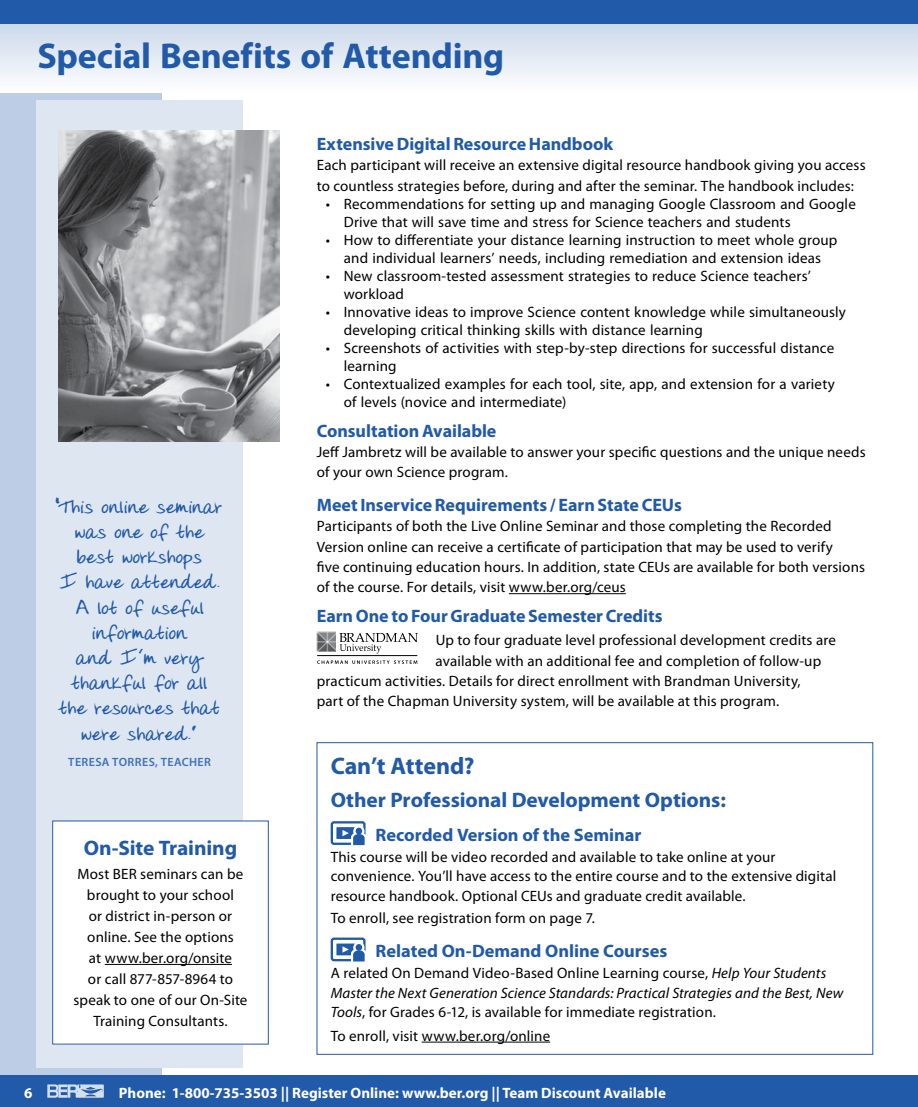
<style>
.page{position:relative;width:918px;height:1107px;background:#fff}
.page>*{position:absolute;margin:0;border:0;box-sizing:border-box;transform-origin:0 0}
.t1{font:700 36px "Myriad Pro";letter-spacing:-.005em;color:#215aa8}
.t2{font:700 24px "Myriad Pro";letter-spacing:-.005em;color:#215aa8}
.t3{font:700 21px/25.2px "Donnys Hand";letter-spacing:.005em;color:#215aa8;text-align:center}
.t4{font:700 21px "Myriad Pro";letter-spacing:-.005em;color:#215aa8}
.t5{font:700 18px "Myriad Pro";letter-spacing:-.005em;color:#215aa8}
.t6{font:15px/21px "Myriad Pro";letter-spacing:.01em;color:#000}
.t7{font:700 15px "Myriad Pro";color:#fff}
.t8{font:600 12px "Myriad Pro";letter-spacing:.035em;color:#4071b4}
.s1{font-style:italic}
</style>
<div class="page">
<div style="left:0;top:0;width:162px;height:1107px;background:#bccde5"></div>
<div style="left:0;top:1076px;width:918px;height:31px;background:#215aa8"></div>
<svg style="left:47px;top:1084px;width:57px;height:14px"></svg>
<svg style="left:0;top:24px;width:918px;height:68px"></svg>
<div style="left:0;top:0;width:918px;height:24px;background:#215aa8"></div>
<div style="left:36px;top:101px;width:207px;height:967px;background:#dee6f2"></div>
<div style="left:53px;top:821px;width:215px;height:223px;background:#fff"></div>
<hr style="left:105px;top:964px;width:127px;height:1px;background:#000">
<hr style="left:422px;top:1042px;width:128px;height:1px;background:#000">
<div style="left:331px;top:821px;width:35px;height:24px;border:2px solid #215aa8;border-radius:2px"></div>
<div style="left:336px;top:827px;width:19px;height:12px;background:#215aa8"></div>
<div style="left:355px;top:827px;width:8px;height:8px;background:#215aa8;border-radius:50%"></div>
<div style="left:354px;top:826px;width:10px;height:10px;border:2px solid #fff;border-radius:50%"></div>
<svg style="left:342px;top:830px;width:24px;height:16px"></svg>
<div style="left:331px;top:938px;width:35px;height:23px;border:2px solid #215aa8;border-radius:2px"></div>
<div style="left:336px;top:944px;width:19px;height:11px;background:#215aa8"></div>
<div style="left:354px;top:942px;width:10px;height:11px;border:1px solid #fff;border-radius:50%"></div>
<div style="left:354px;top:943px;width:10px;height:9px;border:2px solid #fff;border-radius:50%"></div>
<svg style="left:342px;top:946px;width:24px;height:16px"></svg>
<hr style="left:509px;top:593px;width:117px;height:1px;background:#000">
<svg style="left:339px;top:633px;width:79px;height:21px"></svg>
<svg style="left:317px;top:660px;width:100px;height:4px"></svg>
<img style="left:317px;top:631px;width:19px;height:20px">
<hr style="left:317px;top:655px;width:100px;height:1px;background:#000">
<img style="left:58px;top:131px;width:222px;height:310px">
<h1 class="t1" style="left:38px;top:32px;width:468px">Special Benefits of Attending</h1>
<p class="t5" style="left:317px;top:132px;width:298px">Extensive Digital Resource Handbook</p>
<p class="t6" style="left:317px;top:155px;width:550px;line-height:20.2px">Each participant will receive an extensive digital resource handbook giving you access to countless strategies before, during and after the seminar. The handbook includes:</p>
<p class="t6" style="left:344px;top:195px;width:514px;line-height:17.2px;text-indent:-18px">• Recommendations for setting up and managing Google Classroom and Google<br>Drive that will save time and stress for Science teachers and students</p>
<p class="t6" style="left:326px;top:231px;width:513px;line-height:17.2px;text-align:center">• How to differentiate your distance learning instruction to meet whole group and individual learners’ needs, including remediation and extension ideas</p>
<p class="t6" style="left:344px;top:267px;width:469px;line-height:17.2px;text-indent:-18px">• New classroom-tested assessment strategies to reduce Science teachers’ workload</p>
<p class="t6" style="left:344px;top:303px;width:504px;line-height:17.2px;text-indent:-18px">• Innovative ideas to improve Science content knowledge while simultaneously developing critical thinking skills with distance learning</p>
<p class="t6" style="left:344px;top:339px;width:492px;line-height:17.2px;text-indent:-18px">• Screenshots of activities with step-by-step directions for successful distance learning</p>
<p class="t6" style="left:344px;top:375px;width:493px;line-height:17.2px;text-indent:-18px">• Contextualized examples for each tool, site, app, and extension for a variety of levels (novice and intermediate)</p>
<p class="t5" style="left:317px;top:419px;width:181px">Consultation Available</p>
<p class="t6" style="left:317px;top:441px;width:550px;line-height:20.2px">Jeff Jambretz will be available to answer your specific questions and the unique needs of your own Science program.</p>
<h3 class="t3" style="left:56px;top:495px;width:167px">“This online seminar was one of the best workshops<br>I have attended.<br>A lot of useful information<br>and I’m very thankful for all the resources that were shared.”</h3>
<p class="t8" style="left:68px;top:754px;width:144px">TERESA TORRES, TEACHER</p>
<h2 class="t2" style="left:331px;top:751px;width:145px">Can’t Attend?</h2>
<h3 class="t4" style="left:331px;top:786px;width:397px">Other Professional Development Options:</h3>
<p class="t5" style="left:376px;top:823px;width:267px">Recorded Version of the Seminar</p>
<p class="t6" style="left:331px;top:847px;width:507px;line-height:19.5px">This course will be video recorded and available to take online at your convenience. You’ll have access to the entire course and to the extensive digital resource handbook. Optional CEUs and graduate credit available.</p>
<p class="t6" style="left:331px;top:908px;width:266px">To enroll, see registration form on page 7.</p>
<p class="t5" style="left:376px;top:940px;width:293px">Related On-Demand Online Courses</p>
<p class="t6" style="left:331px;top:963px;width:514px;line-height:19.5px">A related On Demand Video-Based Online Learning course, <span class="s1">Help Your Students<br>Master the Next Generation Science Standards: Practical Strategies and the Best, New<br>Tools</span>, for Grades 6-12, is available for immediate registration.</p>
<p class="t6" style="left:331px;top:1025px;width:221px">To enroll, visit www.ber.org/online</p>
<p class="t5" style="left:317px;top:493px;width:367px">Meet Inservice Requirements / Earn State CEUs</p>
<p class="t6" style="left:317px;top:516px;width:550px;line-height:20.2px">Participants of both the Live Online Seminar and those completing the Recorded Version online can receive a certificate of participation that may be used to verify<br>five continuing education hours. In addition, state CEUs are available for both versions of the course. For details, visit www.ber.org/ceus</p>
<p class="t5" style="left:317px;top:604px;width:347px">Earn One to Four Graduate Semester Credits</p>
<p class="t6" style="left:436px;top:630px;width:402px">Up to four graduate level professional development credits are</p>
<p class="t6" style="left:436px;top:650px;width:387px">available with an additional fee and completion of follow‑up</p>
<p class="t6" style="left:317px;top:670px;width:485px">practicum activities. Details for direct enrollment with Brandman University,</p>
<p class="t6" style="left:317px;top:690px;width:464px">part of the Chapman University system, will be available at this program.</p>
<h3 class="t4" style="left:84px;top:834px;width:155px">On‑Site Training</h3>
<p class="t6" style="left:74px;top:863px;width:175px;text-align:center">Most BER seminars can be brought to your school<br>or district in-person or online. See the options<br>at www.ber.org/onsite<br>or call 877‑857‑8964 to speak to one of our On‑Site<br>Training Consultants.</p>
<p class="t7" style="left:24px;top:1083px;width:10px">6</p>
<p class="t7" style="left:119px;top:1083px;width:549px">Phone: 1-800-735-3503 || Register Online: www.ber.org || Team Discount Available</p>
</div>
